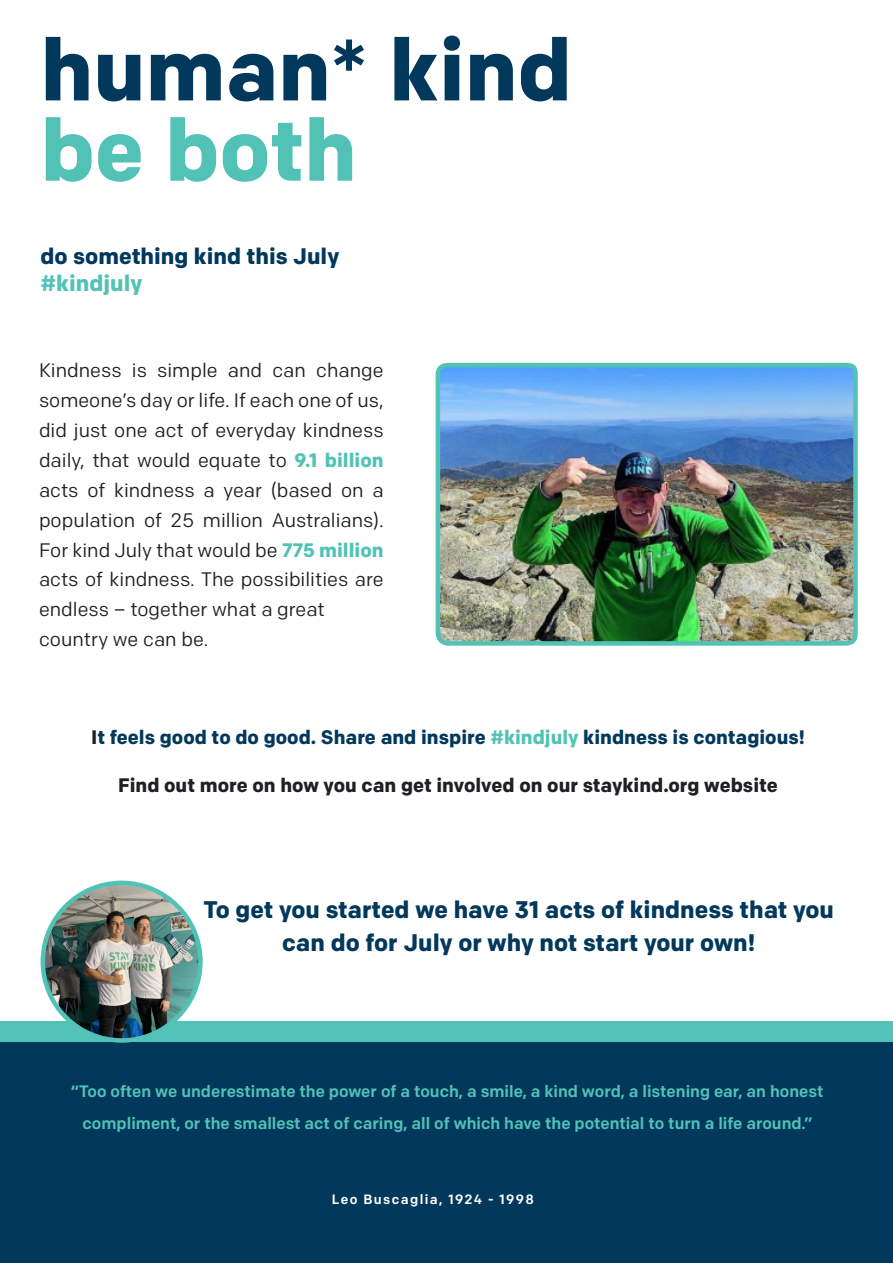
<style>
.page{position:relative;width:893px;height:1263px;background:#fff}
.page>*{position:absolute;margin:0;border:0;box-sizing:border-box;transform-origin:0 0}
.t1{font:700 87px "Colfax";color:#01385b}
.t2{font:700 87px "Colfax";color:#52c2b6}
.t3{font:700 24px "Colfax";color:#01385b}
.t4{font:700 22.5px "Colfax";color:#01385b}
.t5{font:700 22.5px "Colfax";color:#52c2b6}
.t6{font:19.5px/29.8px "Colfax";color:#1d2124;text-align:justify}
.t7{font:700 19.5px "Colfax";color:#01385b}
.t8{font:700 19.5px "Colfax";color:#1d2124}
.t9{font:500 16.5px/31.8px "Colfax";color:#52c2b6;text-align:center}
.t10{font:500 13.5px "Colfax";letter-spacing:.1em;color:#fff}
.s1{font-weight:700;color:#52c2b6}
.s2{color:#1d2124}
.s3{color:#52c2b6}
</style>
<div class="page">
<div style="left:0;top:1021px;width:893px;height:242px;background:#01385b"></div>
<img style="left:435px;top:362px;width:423px;height:284px">
<div style="left:0;top:1021px;width:893px;height:21px;background:#52c2b6"></div>
<img style="left:43px;top:885px;width:157px;height:153px">
<div style="left:41px;top:880px;width:162px;height:163px;border:4px solid #52c2b6;border-radius:50%"></div>
<p class="t1" style="left:41px;top:16px;width:533px">human* kind</p>
<p class="t2" style="left:41px;top:97px;width:318px">be both</p>
<p class="t4" style="left:41px;top:242px;width:300px">do something kind this July</p>
<p class="t5" style="left:41px;top:269px;width:103px">#kindjuly</p>
<p class="t6" style="left:39px;top:356px;width:346px">Kindness is simple and can change someone’s day or life. If each one of us, did just one act of everyday kindness daily, that would equate to <span class="s1">9.1 billion </span>acts of kindness a year (based on a population of 25 million Australians).<br>For kind July that would be <span class="s1">775 million </span>acts of kindness. The possibilities are endless – together what a great</p>
<p class="t6" style="left:39px;top:624px;width:171px">country we can be.</p>
<p class="t7" style="left:91px;top:725px;width:715px"><span class="s2">I</span>t feels good to do good. Share and inspire <span class="s3">#kindjuly</span> kindness is contagious!</p>
<p class="t8" style="left:118px;top:773px;width:661px">Find out more on how you can get involved on our staykind.org website</p>
<p class="t3" style="left:203px;top:895px;width:632px">To get you started we have 31 acts of kindness that you</p>
<p class="t3" style="left:282px;top:927px;width:475px">can do for July or why not start your own!</p>
<p class="t9" style="left:71px;top:1075px;width:754px">“Too often we underestimate the power of a touch, a smile, a kind word, a listening ear, an honest compliment, or the smallest act of caring, all of which have the potential to turn a life around.”</p>
<p class="t10" style="left:332px;top:1190px;width:204px">Leo Buscaglia, 1924 - 1998</p>
</div>
